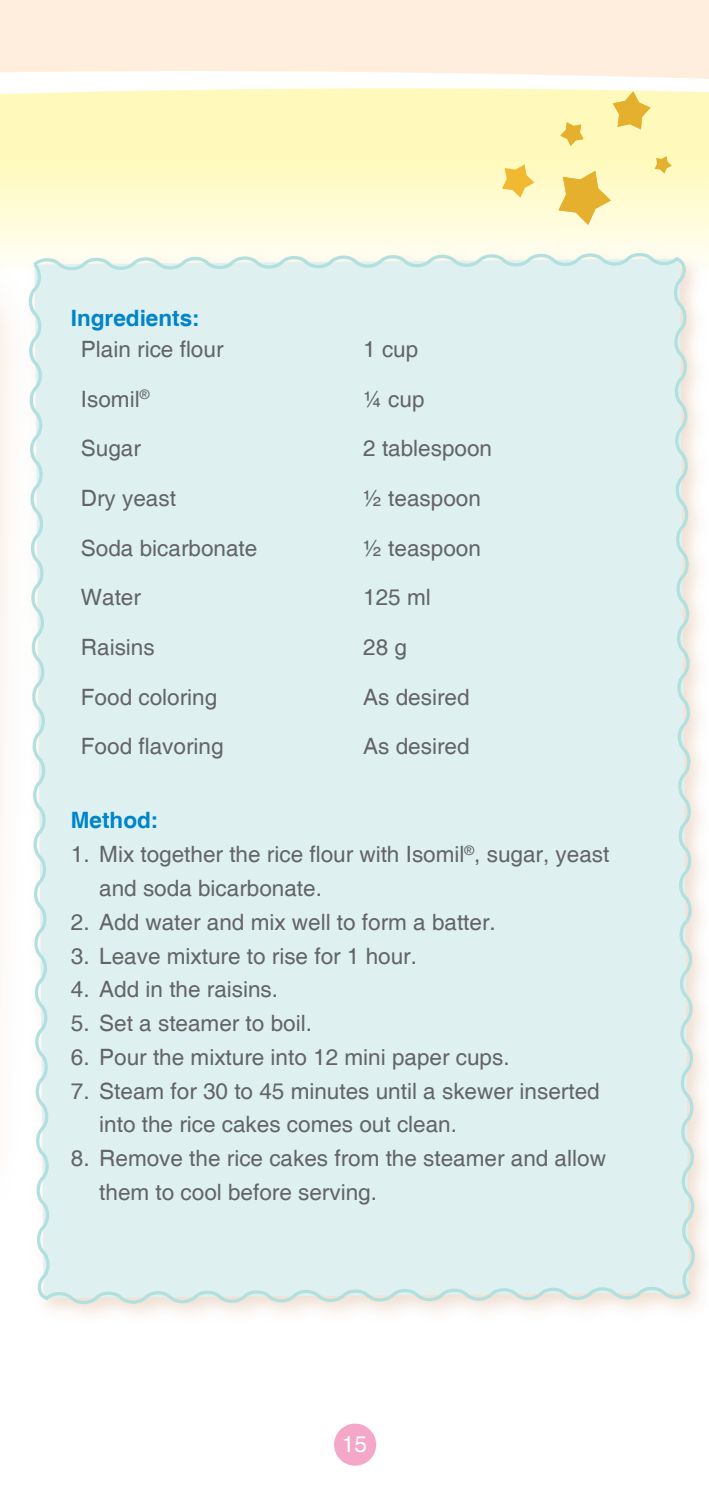
<style>
.page{position:relative;width:709px;height:1489px;background:#fff}
.page>*{position:absolute;margin:0;border:0;box-sizing:border-box;transform-origin:0 0}
.t1{font:22.5px/33.8px "Helvetica";color:#636466}
.t2{font:700 22.5px "Helvetica";color:#0084cb}
.t3{font:22.5px "Helvetica";color:#fff}
</style>
<div class="page">
<div style="left:334px;top:1423px;width:42px;height:42px;background:#f5a7c9;border-radius:50%"></div>
<svg style="left:0;top:140px;width:709px;height:112px;background:#fffbcd"></svg>
<div style="left:20px;top:244px;width:689px;height:1082px;background:#ebd5c3;opacity:.75"></div>
<div style="left:24px;top:248px;width:675px;height:1060px;background:#def1f0"></div>
<div style="left:0;top:252px;width:33px;height:968px;background:#fefdfc"></div>
<div style="left:0;top:103px;width:709px;height:37px;background:#fffabc"></div>
<svg style="left:0;top:0;width:709px;height:103px;fill:#ffeddd"></svg>
<svg style="left:613px;top:91px;width:37px;height:38px"></svg>
<svg style="left:560px;top:122px;width:23px;height:24px"></svg>
<svg style="left:558px;top:171px;width:53px;height:54px;background:#f2d47d"></svg>
<svg style="left:502px;top:164px;width:32px;height:34px"></svg>
<svg style="left:654px;top:156px;width:17px;height:18px"></svg>
<p class="t2" style="left:71px;top:304px;width:130px">Ingredients:</p>
<p class="t1" style="left:81px;top:333px;width:144px">Plain rice flour</p>
<p class="t1" style="left:363px;top:333px;width:57px">1 cup</p>
<p class="t1" style="left:81px;top:383px;width:70px">Isomil<sup>®</sup></p>
<p class="t1" style="left:363px;top:383px;width:63px">¼ cup</p>
<p class="t1" style="left:81px;top:432px;width:62px">Sugar</p>
<p class="t1" style="left:363px;top:432px;width:130px">2 tablespoon</p>
<p class="t1" style="left:81px;top:482px;width:97px">Dry yeast</p>
<p class="t1" style="left:363px;top:482px;width:119px">½ teaspoon</p>
<p class="t1" style="left:81px;top:531px;width:178px">Soda bicarbonate</p>
<p class="t1" style="left:363px;top:531px;width:119px">½ teaspoon</p>
<p class="t1" style="left:81px;top:581px;width:62px">Water</p>
<p class="t1" style="left:363px;top:581px;width:69px">1 25 ml</p>
<p class="t1" style="left:81px;top:631px;width:75px">Raisins</p>
<p class="t1" style="left:363px;top:631px;width:45px">28 g</p>
<p class="t1" style="left:81px;top:680px;width:138px">Food coloring</p>
<p class="t1" style="left:363px;top:680px;width:108px">As desired</p>
<p class="t1" style="left:81px;top:730px;width:144px">Food flavoring</p>
<p class="t1" style="left:363px;top:730px;width:108px">As desired</p>
<p class="t2" style="left:71px;top:806px;width:89px">Method:</p>
<p class="t1" style="left:99px;top:838px;width:511px;text-indent:-28px">1. Mix together the rice flour with Isomil<sup>®</sup>, sugar, yeast and soda bicarbonate.</p>
<p class="t1" style="left:71px;top:905px;width:426px">2. Add water and mix well to form a batter.</p>
<p class="t1" style="left:71px;top:939px;width:347px">3. Leave mixture to rise for 1 hour.</p>
<p class="t1" style="left:71px;top:973px;width:209px">4. Add in the raisins.</p>
<p class="t1" style="left:71px;top:1007px;width:242px">5. Set a steamer to boil.</p>
<p class="t1" style="left:71px;top:1040px;width:440px">6. Pour the mixture into 1 2 mini paper cups.</p>
<p class="t1" style="left:99px;top:1074px;width:502px;text-indent:-28px">7. Steam for 30 to 45 minutes until a skewer inserted into the rice cakes comes out clean.</p>
<p class="t1" style="left:99px;top:1142px;width:508px;text-indent:-28px">8. Remove the rice cakes from the steamer and allow them to cool before serving.</p>
<p class="t3" style="left:342px;top:1430px;width:27px">1 5</p>
</div>
